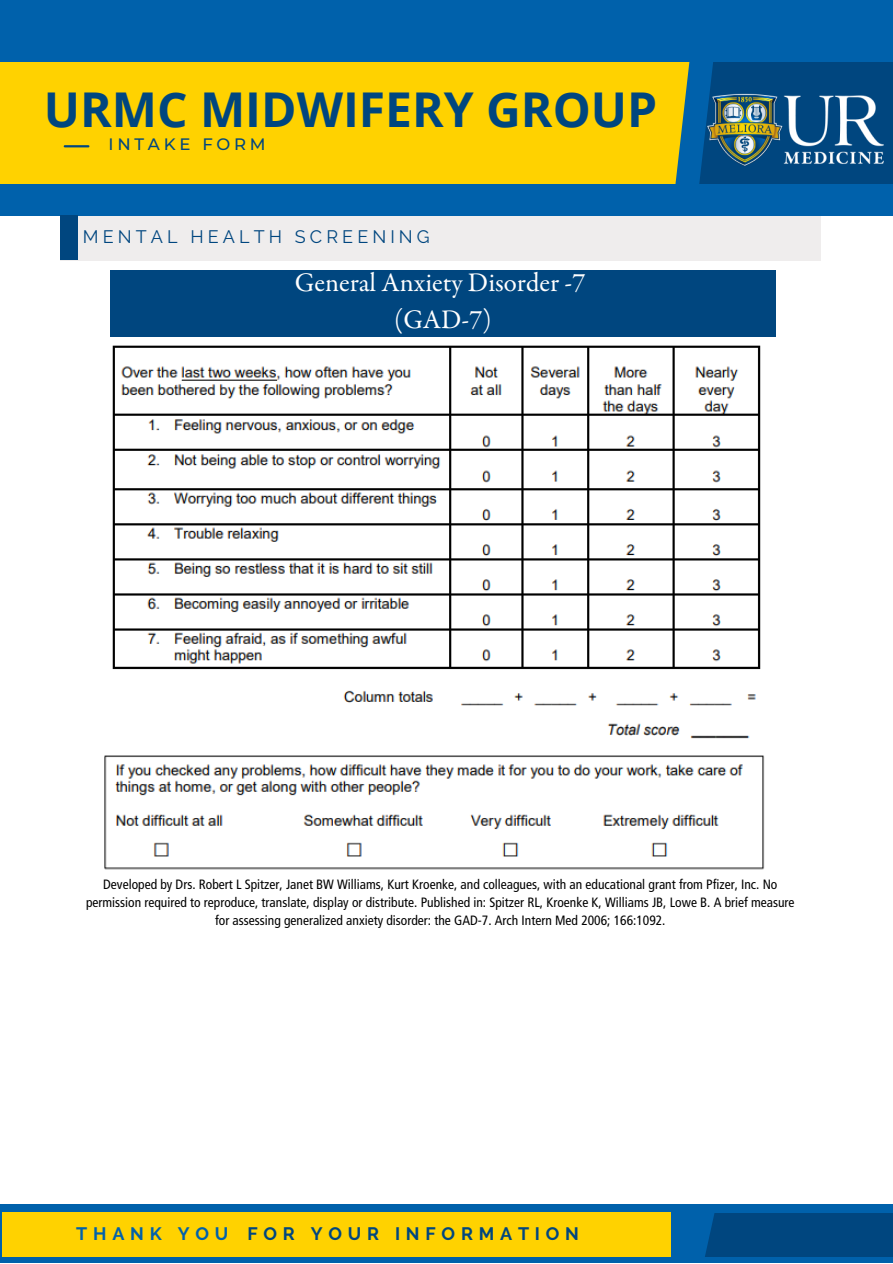
<style>
.page{position:relative;width:893px;height:1264px;background:#fff}
.page>*{position:absolute;margin:0;border:0;box-sizing:border-box;transform-origin:0 0}
.t1{font:700 48px "Open Sans";color:#00467f}
.t2{font:27px/37px "Garamond Premr Pro";color:#fff;text-align:center}
.t3{font:700 18px "Raleway";letter-spacing:.32em;color:#00467f}
.t4{font:18px "Raleway";letter-spacing:.23em;color:#00467f}
.t5{font:500 16.5px "Montserrat";letter-spacing:.23em;color:#00467f}
.t6{font:condensed 13.5px/18px "Frutiger LT Pro";color:#000;text-align:center}
.s1{color:#0061ab}
</style>
<div class="page">
<div style="left:0;top:0;width:892px;height:215px;background:#0061ab"></div>
<div style="left:0;top:62px;width:693px;height:122px;background:#ffd200"></div>
<hr style="left:65px;top:145px;width:23px;height:2px;background:#00467f">
<div style="left:694px;top:62px;width:198px;height:122px;background:#00467f"></div>
<svg style="left:660px;top:62px;width:69px;height:155px"></svg>
<img style="left:660px;top:92px;width:224px;height:77px">
<div style="left:0;top:1204px;width:892px;height:58px;background:#0061ab"></div>
<div style="left:3px;top:1211px;width:668px;height:45px;background:#ffd200"></div>
<div style="left:694px;top:1212px;width:198px;height:44px;background:#00467f"></div>
<svg style="left:663px;top:1211px;width:68px;height:46px"></svg>
<div style="left:60px;top:217px;width:760px;height:44px;background:#efeded"></div>
<div style="left:60px;top:215px;width:18px;height:45px;background:#00467f"></div>
<div style="left:110px;top:270px;width:665px;height:67px;background:#00467f"></div>
<img style="left:105px;top:345px;width:660px;height:525px">
<h1 class="t1" style="left:44px;top:76px;width:614px">URMC MIDWIFERY GROUP</h1>
<p class="t5" style="left:108px;top:134px;width:159px">INTAKE FORM</p>
<h3 class="t4" style="left:83px;top:226px;width:348px">MENTAL HEALTH SCREENING</h3>
<h2 class="t2" style="left:295px;top:266px;width:292px">General Anxiety Disorder -7 (GAD-7)</h2>
<p class="t6" style="left:86px;top:877px;width:710px">Developed by Drs. Robert L Spitzer, Janet BW Williams, Kurt Kroenke, and colleagues, with an educational grant from Pfizer, Inc. No permission required to reproduce, translate, display or distribute. Published in: Spitzer RL, Kroenke K, Williams JB, Lowe B. A brief measure for assessing generalized anxiety disorder: the GAD-7. Arch Intern Med 2006; 166:1092.</p>
<h3 class="t3" style="left:76px;top:1222px;width:504px"><span class="s1">THANK YOU</span> FOR YOUR INFORMATION</h3>
</div>
